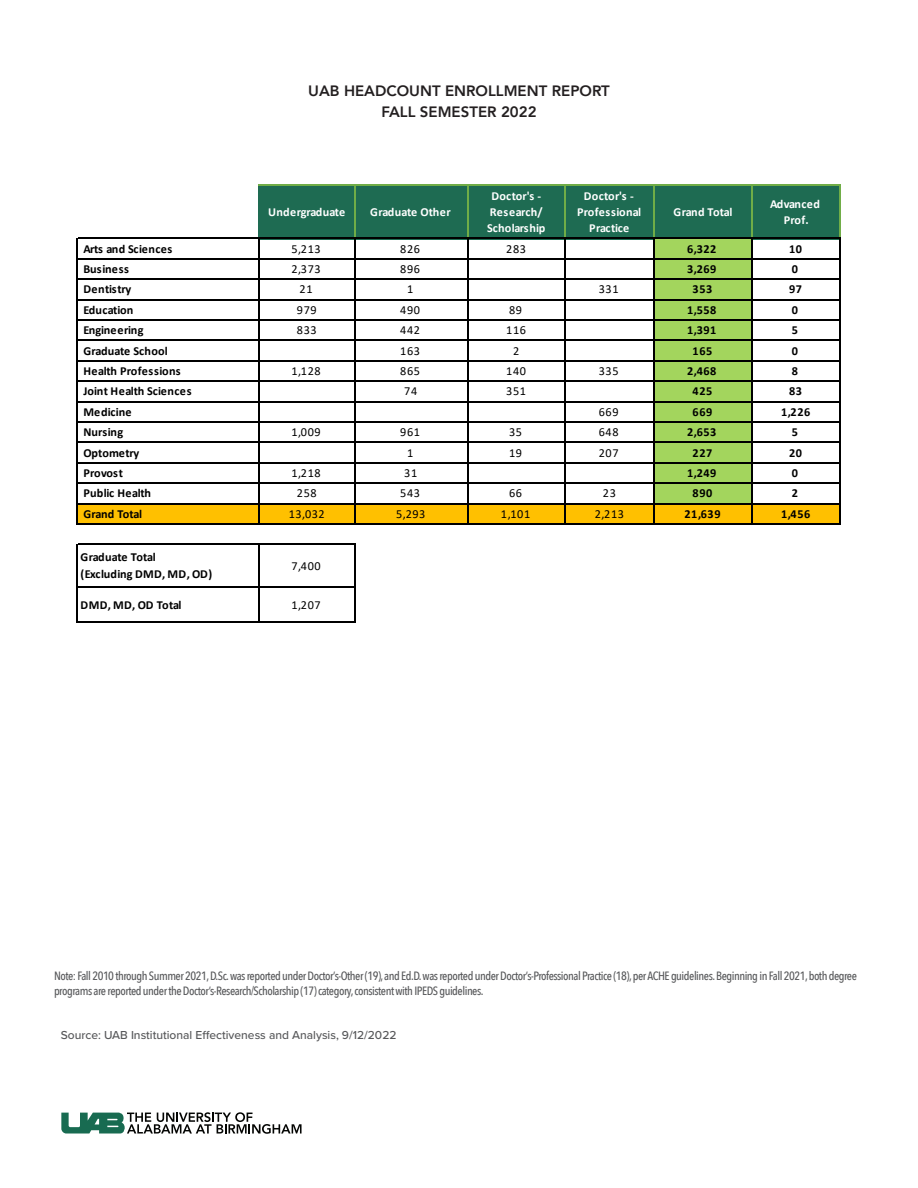
<style>
.page{position:relative;width:918px;height:1188px;background:#fff}
.page>*{position:absolute;margin:0;border:0;box-sizing:border-box;transform-origin:0 0}
.t1{font:800 15px/21px "Avenir";color:#231f20;text-align:center}
.t2{font:700 12.3px "Calibri";letter-spacing:.02em;color:#000}
.t3{font:12.3px "Calibri";letter-spacing:.05em;color:#000}
.t4{font:700 12.3px/16.4px "Calibri";letter-spacing:.02em;color:#fff;text-align:center}
.t5{font:700 12.3px "Calibri";color:#000}
.t6{font:700 12.3px/16.4px "Calibri";letter-spacing:-.01em;color:#000}
.t7{font:700 12.3px "Calibri";color:#fff}
.t8{font:700 12.3px "Calibri";letter-spacing:-.01em;color:#fff}
.t9{font:700 12.3px "Calibri";letter-spacing:-.02em;color:#000}
.t10{font:700 12.3px "Calibri";letter-spacing:-.015em;color:#fff}
.t11{font:500 12px/15px "Avenir Next Condensed";letter-spacing:-.04em;color:#57585a}
.t12{font:500 12px "Proxima Nova";color:#57585a}
</style>
<div class="page">
<div style="left:259px;top:186px;width:582px;height:53px;background:#1e6b52"></div>
<div style="left:653px;top:238px;width:99px;height:21px;background:#a3d55d"></div>
<div style="left:653px;top:258px;width:99px;height:22px;background:#a3d55d"></div>
<div style="left:653px;top:279px;width:99px;height:21px;background:#a3d55d"></div>
<div style="left:653px;top:299px;width:99px;height:22px;background:#a3d55d"></div>
<div style="left:653px;top:319px;width:99px;height:22px;background:#a3d55d"></div>
<div style="left:653px;top:340px;width:99px;height:21px;background:#a3d55d"></div>
<div style="left:653px;top:360px;width:99px;height:22px;background:#a3d55d"></div>
<div style="left:653px;top:381px;width:99px;height:21px;background:#a3d55d"></div>
<div style="left:653px;top:401px;width:99px;height:22px;background:#a3d55d"></div>
<div style="left:653px;top:421px;width:99px;height:22px;background:#a3d55d"></div>
<div style="left:653px;top:442px;width:99px;height:21px;background:#a3d55d"></div>
<div style="left:653px;top:462px;width:99px;height:22px;background:#a3d55d"></div>
<div style="left:653px;top:483px;width:99px;height:21px;background:#a3d55d"></div>
<div style="left:78px;top:503px;width:763px;height:22px;background:#ffc000"></div>
<hr style="left:354px;top:186px;width:1px;height:52px;background:#70ad47">
<hr style="left:467px;top:186px;width:1px;height:52px;background:#70ad47">
<hr style="left:565px;top:186px;width:1px;height:52px;background:#70ad47">
<hr style="left:653px;top:186px;width:2px;height:52px;background:#70ad47">
<hr style="left:751px;top:186px;width:1px;height:52px;background:#70ad47">
<hr style="left:839px;top:186px;width:2px;height:52px;background:#70ad47">
<hr style="left:77px;top:238px;width:1px;height:287px;background:#000">
<hr style="left:259px;top:239px;width:1px;height:286px;background:#000">
<hr style="left:354px;top:239px;width:1px;height:286px;background:#000">
<hr style="left:354px;top:545px;width:1px;height:78px;background:#000">
<hr style="left:467px;top:239px;width:1px;height:286px;background:#000">
<hr style="left:565px;top:239px;width:1px;height:286px;background:#000">
<hr style="left:653px;top:239px;width:2px;height:286px;background:#000">
<hr style="left:751px;top:239px;width:1px;height:286px;background:#000">
<hr style="left:839px;top:239px;width:2px;height:286px;background:#000">
<hr style="left:77px;top:544px;width:1px;height:79px;background:#000">
<hr style="left:259px;top:545px;width:1px;height:78px;background:#000">
<hr style="left:259px;top:185px;width:582px;height:1px;background:#70ad47">
<hr style="left:78px;top:238px;width:763px;height:1px;background:#000">
<hr style="left:78px;top:258px;width:763px;height:1px;background:#000">
<hr style="left:78px;top:279px;width:763px;height:1px;background:#000">
<hr style="left:78px;top:299px;width:763px;height:1px;background:#000">
<hr style="left:78px;top:319px;width:763px;height:2px;background:#000">
<hr style="left:78px;top:340px;width:763px;height:1px;background:#000">
<hr style="left:78px;top:360px;width:763px;height:1px;background:#000">
<hr style="left:78px;top:381px;width:763px;height:1px;background:#000">
<hr style="left:78px;top:401px;width:763px;height:1px;background:#000">
<hr style="left:78px;top:421px;width:763px;height:2px;background:#000">
<hr style="left:78px;top:442px;width:763px;height:1px;background:#000">
<hr style="left:78px;top:462px;width:763px;height:1px;background:#000">
<hr style="left:78px;top:483px;width:763px;height:1px;background:#000">
<hr style="left:78px;top:503px;width:763px;height:1px;background:#000">
<hr style="left:78px;top:523px;width:763px;height:2px;background:#000">
<hr style="left:78px;top:544px;width:277px;height:1px;background:#000">
<hr style="left:78px;top:586px;width:277px;height:1px;background:#000">
<hr style="left:78px;top:621px;width:277px;height:2px;background:#000">
<svg style="left:61px;top:1112px;width:241px;height:22px"></svg>
<p class="t1" style="left:308px;top:80px;width:303px">UAB HEADCOUNT ENROLLMENT REPORT<br>FALL SEMESTER 2022</p>
<p class="t7" style="left:268px;top:203px;width:78px">Undergraduate</p>
<p class="t8" style="left:370px;top:203px;width:82px">Graduate Other</p>
<p class="t4" style="left:487px;top:187px;width:60px">Doctor's -<br>Research/<br>Scholarship</p>
<p class="t4" style="left:577px;top:187px;width:66px">Doctor's -<br>Professional<br>Practice</p>
<p class="t10" style="left:674px;top:203px;width:60px">Grand Total</p>
<p class="t4" style="left:770px;top:195px;width:52px">Advanced<br>Prof.</p>
<p class="t5" style="left:83px;top:240px;width:91px">Arts and Sciences</p>
<p class="t3" style="left:291px;top:240px;width:31px">5,213</p>
<p class="t3" style="left:400px;top:240px;width:21px">826</p>
<p class="t3" style="left:506px;top:240px;width:21px">283</p>
<p class="t2" style="left:687px;top:240px;width:31px">6,322</p>
<p class="t2" style="left:789px;top:240px;width:15px">10</p>
<p class="t2" style="left:83px;top:260px;width:47px">Business</p>
<p class="t3" style="left:291px;top:260px;width:31px">2,373</p>
<p class="t3" style="left:400px;top:260px;width:21px">896</p>
<p class="t2" style="left:687px;top:260px;width:31px">3,269</p>
<p class="t2" style="left:792px;top:260px;width:8px">0</p>
<p class="t5" style="left:83px;top:281px;width:49px">Dentistry</p>
<p class="t3" style="left:300px;top:281px;width:15px">21</p>
<p class="t3" style="left:407px;top:281px;width:8px">1</p>
<p class="t3" style="left:599px;top:281px;width:21px">331</p>
<p class="t2" style="left:693px;top:281px;width:21px">353</p>
<p class="t2" style="left:789px;top:281px;width:15px">97</p>
<p class="t5" style="left:83px;top:301px;width:52px">Education</p>
<p class="t3" style="left:297px;top:301px;width:21px">979</p>
<p class="t3" style="left:400px;top:301px;width:21px">490</p>
<p class="t3" style="left:509px;top:301px;width:15px">89</p>
<p class="t2" style="left:687px;top:301px;width:31px">1,558</p>
<p class="t2" style="left:792px;top:301px;width:8px">0</p>
<p class="t5" style="left:83px;top:321px;width:62px">Engineering</p>
<p class="t3" style="left:297px;top:322px;width:21px">833</p>
<p class="t3" style="left:400px;top:322px;width:21px">442</p>
<p class="t3" style="left:506px;top:322px;width:21px">116</p>
<p class="t2" style="left:687px;top:321px;width:31px">1,391</p>
<p class="t2" style="left:792px;top:321px;width:8px">5</p>
<p class="t2" style="left:83px;top:342px;width:86px">Graduate School</p>
<p class="t3" style="left:400px;top:342px;width:21px">163</p>
<p class="t3" style="left:513px;top:342px;width:8px">2</p>
<p class="t2" style="left:693px;top:342px;width:21px">165</p>
<p class="t2" style="left:792px;top:342px;width:8px">0</p>
<p class="t2" style="left:83px;top:362px;width:99px">Health Professions</p>
<p class="t3" style="left:291px;top:362px;width:31px">1,128</p>
<p class="t3" style="left:400px;top:362px;width:21px">865</p>
<p class="t3" style="left:506px;top:362px;width:21px">140</p>
<p class="t3" style="left:599px;top:362px;width:21px">335</p>
<p class="t2" style="left:687px;top:362px;width:31px">2,468</p>
<p class="t2" style="left:792px;top:362px;width:8px">8</p>
<p class="t2" style="left:83px;top:383px;width:110px">Joint Health Sciences</p>
<p class="t3" style="left:404px;top:383px;width:15px">74</p>
<p class="t3" style="left:506px;top:383px;width:21px">351</p>
<p class="t2" style="left:693px;top:383px;width:21px">425</p>
<p class="t2" style="left:789px;top:383px;width:15px">83</p>
<p class="t2" style="left:83px;top:403px;width:50px">Medicine</p>
<p class="t3" style="left:599px;top:403px;width:21px">669</p>
<p class="t2" style="left:693px;top:403px;width:21px">669</p>
<p class="t2" style="left:781px;top:403px;width:31px">1,226</p>
<p class="t2" style="left:83px;top:423px;width:41px">Nursing</p>
<p class="t3" style="left:291px;top:424px;width:31px">1,009</p>
<p class="t3" style="left:400px;top:424px;width:21px">961</p>
<p class="t3" style="left:509px;top:424px;width:15px">35</p>
<p class="t3" style="left:599px;top:424px;width:21px">648</p>
<p class="t2" style="left:687px;top:423px;width:31px">2,653</p>
<p class="t2" style="left:792px;top:423px;width:8px">5</p>
<p class="t6" style="left:83px;top:444px;width:58px">Optometry</p>
<p class="t3" style="left:407px;top:444px;width:8px">1</p>
<p class="t3" style="left:509px;top:444px;width:15px">19</p>
<p class="t3" style="left:599px;top:444px;width:21px">207</p>
<p class="t2" style="left:693px;top:444px;width:21px">227</p>
<p class="t2" style="left:789px;top:444px;width:15px">20</p>
<p class="t2" style="left:83px;top:464px;width:41px">Provost</p>
<p class="t3" style="left:291px;top:464px;width:31px">1,218</p>
<p class="t3" style="left:404px;top:464px;width:15px">31</p>
<p class="t2" style="left:687px;top:464px;width:31px">1,249</p>
<p class="t2" style="left:792px;top:464px;width:8px">0</p>
<p class="t5" style="left:83px;top:485px;width:69px">Public Health</p>
<p class="t3" style="left:297px;top:485px;width:21px">258</p>
<p class="t3" style="left:400px;top:485px;width:21px">543</p>
<p class="t3" style="left:509px;top:485px;width:15px">66</p>
<p class="t3" style="left:603px;top:485px;width:15px">23</p>
<p class="t2" style="left:693px;top:485px;width:21px">890</p>
<p class="t2" style="left:792px;top:485px;width:8px">2</p>
<p class="t9" style="left:83px;top:505px;width:60px">Grand Total</p>
<p class="t3" style="left:289px;top:505px;width:38px">13,032</p>
<p class="t3" style="left:396px;top:505px;width:31px">5,293</p>
<p class="t3" style="left:501px;top:505px;width:31px">1,101</p>
<p class="t3" style="left:595px;top:505px;width:31px">2,213</p>
<p class="t2" style="left:684px;top:505px;width:38px">21,639</p>
<p class="t2" style="left:781px;top:505px;width:31px">1,456</p>
<p class="t6" style="left:81px;top:549px;width:133px">Graduate Total<br>(Excluding DMD, MD, OD)</p>
<p class="t3" style="left:291px;top:557px;width:31px">7,400</p>
<p class="t2" style="left:81px;top:596px;width:102px">DMD, MD, OD Total</p>
<p class="t3" style="left:291px;top:596px;width:31px">1,207</p>
<p class="t11" style="left:54px;top:968px;width:805px">Note: Fall 2010 through Summer 2021, D.Sc. was reported under Doctor’s-Other (19), and Ed.D. was reported under Doctor’s-Professional Practice (18), per ACHE guidelines. Beginning in Fall 2021, both degree programs are reported under the Doctor’s-Research/Scholarship (17) category, consistent with IPEDS guidelines.</p>
<p class="t12" style="left:61px;top:1026px;width:337px">Source: UAB Institutional Effectiveness and Analysis, 9/12/2022</p>
</div>
